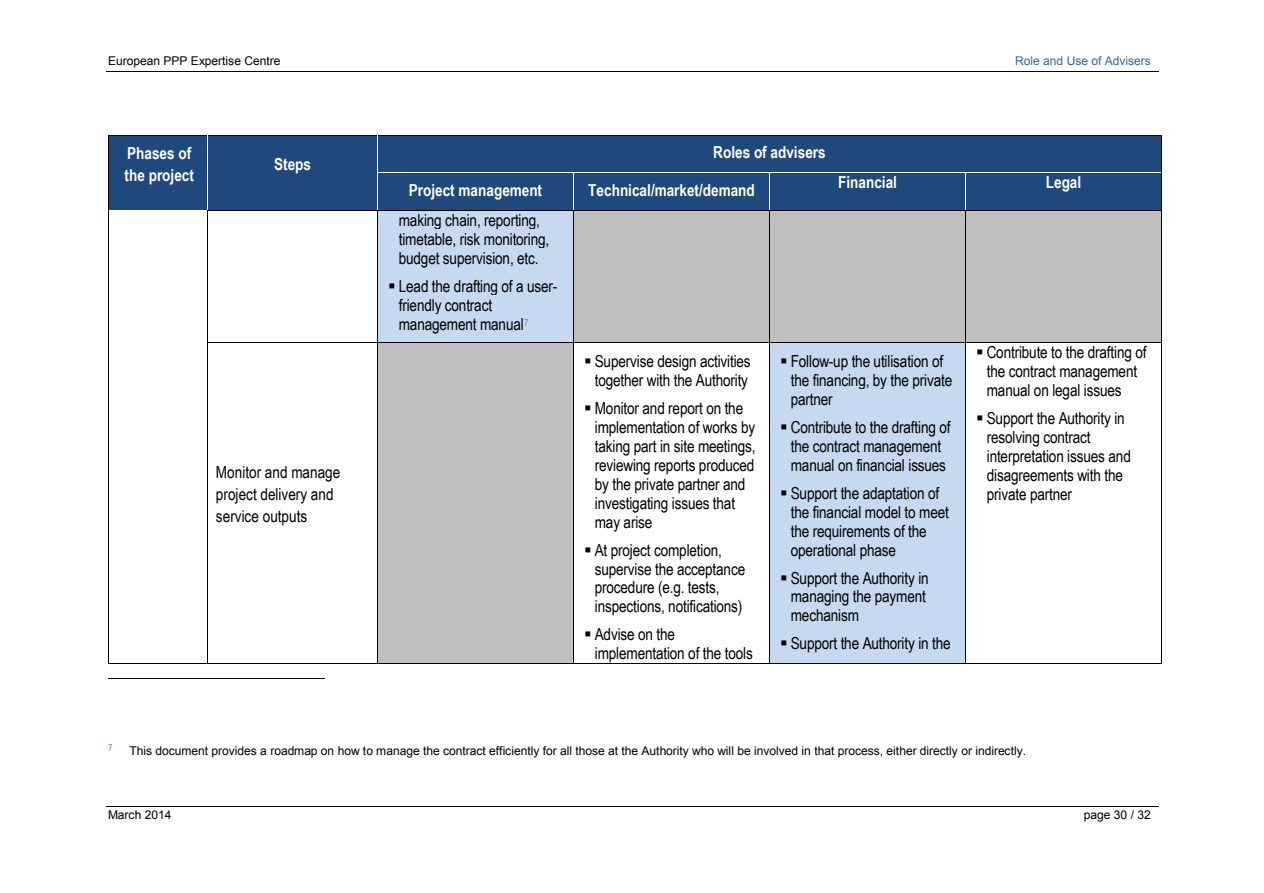
<style>
.page{position:relative;width:1264px;height:893px;background:#fff}
.page>*{position:absolute;margin:0;border:0;box-sizing:border-box;transform-origin:0 0}
.t1{font:16.5px/18.9px "Arial Narrow";letter-spacing:-.01em;color:#000}
.t2{font:700 16.5px/21.9px "Arial Narrow";color:#fff}
.t3{font:12px "Arial";letter-spacing:-.005em;color:#000}
.t4{font:12px "Arial";letter-spacing:-.005em;color:#369}
.t5{font:9.75px "Arial Narrow";color:#5590cc}
</style>
<div class="page">
<hr style="left:106px;top:71px;width:1051px;height:1px;background:#000">
<hr style="left:106px;top:806px;width:1051px;height:1px;background:#000">
<div style="left:108px;top:136px;width:99px;height:7px;background:#1f497d"></div>
<div style="left:108px;top:143px;width:8px;height:59px;background:#1f497d"></div>
<div style="left:200px;top:143px;width:7px;height:59px;background:#1f497d"></div>
<div style="left:108px;top:202px;width:99px;height:8px;background:#1f497d"></div>
<div style="left:116px;top:143px;width:84px;height:22px;background:#1f497d"></div>
<div style="left:116px;top:165px;width:84px;height:37px;background:#1f497d"></div>
<div style="left:208px;top:136px;width:169px;height:18px;background:#1f497d"></div>
<div style="left:208px;top:154px;width:8px;height:37px;background:#1f497d"></div>
<div style="left:369px;top:154px;width:8px;height:37px;background:#1f497d"></div>
<div style="left:208px;top:191px;width:169px;height:19px;background:#1f497d"></div>
<div style="left:216px;top:154px;width:153px;height:37px;background:#1f497d"></div>
<div style="left:378px;top:136px;width:7px;height:36px;background:#1f497d"></div>
<div style="left:1152px;top:136px;width:8px;height:36px;background:#1f497d"></div>
<div style="left:385px;top:136px;width:767px;height:36px;background:#1f497d"></div>
<hr style="left:108px;top:135px;width:99px;height:1px;background:#000">
<hr style="left:208px;top:135px;width:169px;height:1px;background:#000">
<hr style="left:378px;top:135px;width:782px;height:1px;background:#000">
<hr style="left:108px;top:136px;width:1px;height:36px;background:#000">
<hr style="left:1160px;top:136px;width:1px;height:36px;background:#000">
<div style="left:378px;top:173px;width:7px;height:37px;background:#1f497d"></div>
<div style="left:565px;top:173px;width:8px;height:37px;background:#1f497d"></div>
<div style="left:385px;top:173px;width:180px;height:37px;background:#1f497d"></div>
<div style="left:573px;top:173px;width:8px;height:37px;background:#1f497d"></div>
<div style="left:761px;top:173px;width:8px;height:37px;background:#1f497d"></div>
<div style="left:581px;top:173px;width:180px;height:37px;background:#1f497d"></div>
<div style="left:769px;top:173px;width:8px;height:37px;background:#1f497d"></div>
<div style="left:957px;top:173px;width:7px;height:37px;background:#1f497d"></div>
<div style="left:777px;top:173px;width:180px;height:37px;background:#1f497d"></div>
<div style="left:965px;top:173px;width:8px;height:37px;background:#1f497d"></div>
<div style="left:1152px;top:173px;width:8px;height:37px;background:#1f497d"></div>
<div style="left:973px;top:173px;width:179px;height:37px;background:#1f497d"></div>
<hr style="left:108px;top:173px;width:1px;height:37px;background:#000">
<hr style="left:573px;top:173px;width:1px;height:37px;background:#fff">
<hr style="left:769px;top:173px;width:1px;height:37px;background:#fff">
<hr style="left:1160px;top:173px;width:1px;height:37px;background:#000">
<div style="left:378px;top:211px;width:7px;height:131px;background:#c6d9f1"></div>
<div style="left:565px;top:211px;width:8px;height:131px;background:#c6d9f1"></div>
<div style="left:385px;top:211px;width:180px;height:19px;background:#c6d9f1"></div>
<div style="left:385px;top:230px;width:180px;height:18px;background:#c6d9f1"></div>
<div style="left:385px;top:248px;width:180px;height:28px;background:#c6d9f1"></div>
<div style="left:385px;top:276px;width:180px;height:19px;background:#c6d9f1"></div>
<div style="left:385px;top:295px;width:180px;height:19px;background:#c6d9f1"></div>
<div style="left:385px;top:314px;width:180px;height:28px;background:#c6d9f1"></div>
<div style="left:573px;top:211px;width:196px;height:131px;background:#bfbfbf"></div>
<div style="left:769px;top:211px;width:195px;height:131px;background:#bfbfbf"></div>
<div style="left:965px;top:211px;width:195px;height:131px;background:#bfbfbf"></div>
<hr style="left:208px;top:210px;width:169px;height:1px;background:#000">
<hr style="left:378px;top:210px;width:195px;height:1px;background:#000">
<hr style="left:573px;top:210px;width:196px;height:1px;background:#000">
<hr style="left:769px;top:210px;width:195px;height:1px;background:#000">
<hr style="left:965px;top:210px;width:195px;height:1px;background:#000">
<hr style="left:108px;top:211px;width:1px;height:131px;background:#000">
<hr style="left:207px;top:211px;width:1px;height:131px;background:#000">
<hr style="left:377px;top:211px;width:1px;height:131px;background:#000">
<hr style="left:573px;top:211px;width:1px;height:131px;background:#000">
<hr style="left:769px;top:211px;width:1px;height:131px;background:#000">
<hr style="left:964px;top:211px;width:1px;height:131px;background:#000">
<hr style="left:1160px;top:211px;width:1px;height:131px;background:#000">
<div style="left:378px;top:343px;width:7px;height:37px;background:#bfbfbf"></div>
<div style="left:565px;top:343px;width:8px;height:37px;background:#bfbfbf"></div>
<div style="left:378px;top:380px;width:195px;height:283px;background:#bfbfbf"></div>
<div style="left:385px;top:343px;width:180px;height:37px;background:#bfbfbf"></div>
<div style="left:769px;top:343px;width:8px;height:310px;background:#c6d9f1"></div>
<div style="left:957px;top:343px;width:7px;height:310px;background:#c6d9f1"></div>
<div style="left:769px;top:653px;width:195px;height:10px;background:#c6d9f1"></div>
<div style="left:777px;top:343px;width:180px;height:28px;background:#c6d9f1"></div>
<div style="left:777px;top:371px;width:180px;height:19px;background:#c6d9f1"></div>
<div style="left:777px;top:390px;width:180px;height:28px;background:#c6d9f1"></div>
<div style="left:777px;top:418px;width:180px;height:19px;background:#c6d9f1"></div>
<div style="left:777px;top:437px;width:180px;height:19px;background:#c6d9f1"></div>
<div style="left:777px;top:456px;width:180px;height:27px;background:#c6d9f1"></div>
<div style="left:777px;top:483px;width:180px;height:19px;background:#c6d9f1"></div>
<div style="left:777px;top:502px;width:180px;height:19px;background:#c6d9f1"></div>
<div style="left:777px;top:521px;width:180px;height:19px;background:#c6d9f1"></div>
<div style="left:777px;top:540px;width:180px;height:28px;background:#c6d9f1"></div>
<div style="left:777px;top:568px;width:180px;height:19px;background:#c6d9f1"></div>
<div style="left:777px;top:587px;width:180px;height:19px;background:#c6d9f1"></div>
<div style="left:777px;top:606px;width:180px;height:28px;background:#c6d9f1"></div>
<div style="left:777px;top:634px;width:180px;height:19px;background:#c6d9f1"></div>
<hr style="left:208px;top:342px;width:169px;height:1px;background:#000">
<hr style="left:378px;top:342px;width:195px;height:1px;background:#000">
<hr style="left:573px;top:342px;width:196px;height:1px;background:#000">
<hr style="left:769px;top:342px;width:195px;height:1px;background:#000">
<hr style="left:965px;top:342px;width:195px;height:1px;background:#000">
<hr style="left:108px;top:343px;width:1px;height:320px;background:#000">
<hr style="left:108px;top:663px;width:99px;height:1px;background:#000">
<hr style="left:207px;top:343px;width:1px;height:320px;background:#000">
<hr style="left:208px;top:663px;width:169px;height:1px;background:#000">
<hr style="left:377px;top:343px;width:1px;height:320px;background:#000">
<hr style="left:378px;top:663px;width:195px;height:1px;background:#000">
<hr style="left:573px;top:343px;width:1px;height:320px;background:#000">
<hr style="left:573px;top:663px;width:196px;height:1px;background:#000">
<hr style="left:769px;top:343px;width:1px;height:320px;background:#000">
<hr style="left:769px;top:663px;width:195px;height:1px;background:#000">
<hr style="left:964px;top:343px;width:1px;height:320px;background:#000">
<hr style="left:965px;top:663px;width:195px;height:1px;background:#000">
<hr style="left:1160px;top:343px;width:1px;height:320px;background:#000">
<hr style="left:108px;top:678px;width:216px;height:1px;background:#000">
<p class="t3" style="left:108px;top:53px;width:174px">European PPP Expertise Centre</p>
<p class="t4" style="left:1014px;top:53px;width:137px">Role and Use of Advisers</p>
<p class="t2" style="left:125px;top:141px;width:71px">Phases of the project</p>
<p class="t2" style="left:274px;top:152px;width:38px">Steps</p>
<p class="t1" style="left:216px;top:461px;width:126px;line-height:21.9px">Monitor and manage project delivery and service outputs</p>
<p class="t2" style="left:713px;top:141px;width:114px">Roles of advisers</p>
<p class="t2" style="left:409px;top:178px;width:135px">Project management</p>
<p class="t2" style="left:588px;top:178px;width:168px">Technical/market/demand</p>
<p class="t1" style="left:399px;top:210px;width:152px">making chain, reporting, timetable, risk monitoring, budget supervision, etc.</p>
<p class="t1" style="left:399px;top:276px;width:160px;text-indent:-11px">▪ Lead the drafting of a user&shy;friendly contract management manual<sup>7</sup></p>
<p class="t2" style="left:838px;top:171px;width:60px">Financial</p>
<p class="t2" style="left:1045px;top:171px;width:37px">Legal</p>
<p class="t1" style="left:584px;top:351px;width:168px;text-align:center">▪ Supervise design activities together with the Authority</p>
<p class="t1" style="left:594px;top:398px;width:162px;text-indent:-11px">▪ Monitor and report on the implementation of works by taking part in site meetings, reviewing reports produced by the private partner and investigating issues that may arise</p>
<p class="t1" style="left:594px;top:540px;width:152px;text-indent:-11px">▪ At project completion, supervise the acceptance procedure (e.g. tests, inspections, notifications)</p>
<p class="t1" style="left:594px;top:625px;width:160px;text-indent:-11px">▪ Advise on the implementation of the tools</p>
<p class="t1" style="left:790px;top:351px;width:163px;text-indent:-11px">▪ Follow-up the utilisation of the financing, by the private partner</p>
<p class="t1" style="left:780px;top:417px;width:172px;text-align:center">▪ Contribute to the drafting of the contract management manual on financial issues</p>
<p class="t1" style="left:790px;top:483px;width:160px;text-indent:-11px">▪ Support the adaptation of the financial model to meet the requirements of the operational phase</p>
<p class="t1" style="left:790px;top:568px;width:139px;text-indent:-11px">▪ Support the Authority in managing the payment mechanism</p>
<p class="t1" style="left:780px;top:634px;width:172px">▪ Support the Authority in the</p>
<p class="t1" style="left:986px;top:342px;width:161px;text-indent:-11px">▪ Contribute to the drafting of the contract management manual on legal issues</p>
<p class="t1" style="left:986px;top:408px;width:146px;text-indent:-11px">▪ Support the Authority in resolving contract interpretation issues and disagreements with the private partner</p>
<p class="t5" style="left:108px;top:740px;width:6px">7</p>
<p class="t3" style="left:129px;top:742px;width:898px">This document provides a roadmap on how to manage the contract efficiently for all those at the Authority who will be involved in that process, either directly or indirectly.</p>
<p class="t3" style="left:108px;top:807px;width:65px">March 2014</p>
<p class="t3" style="left:1083px;top:807px;width:69px">page 30 / 32</p>
</div>
